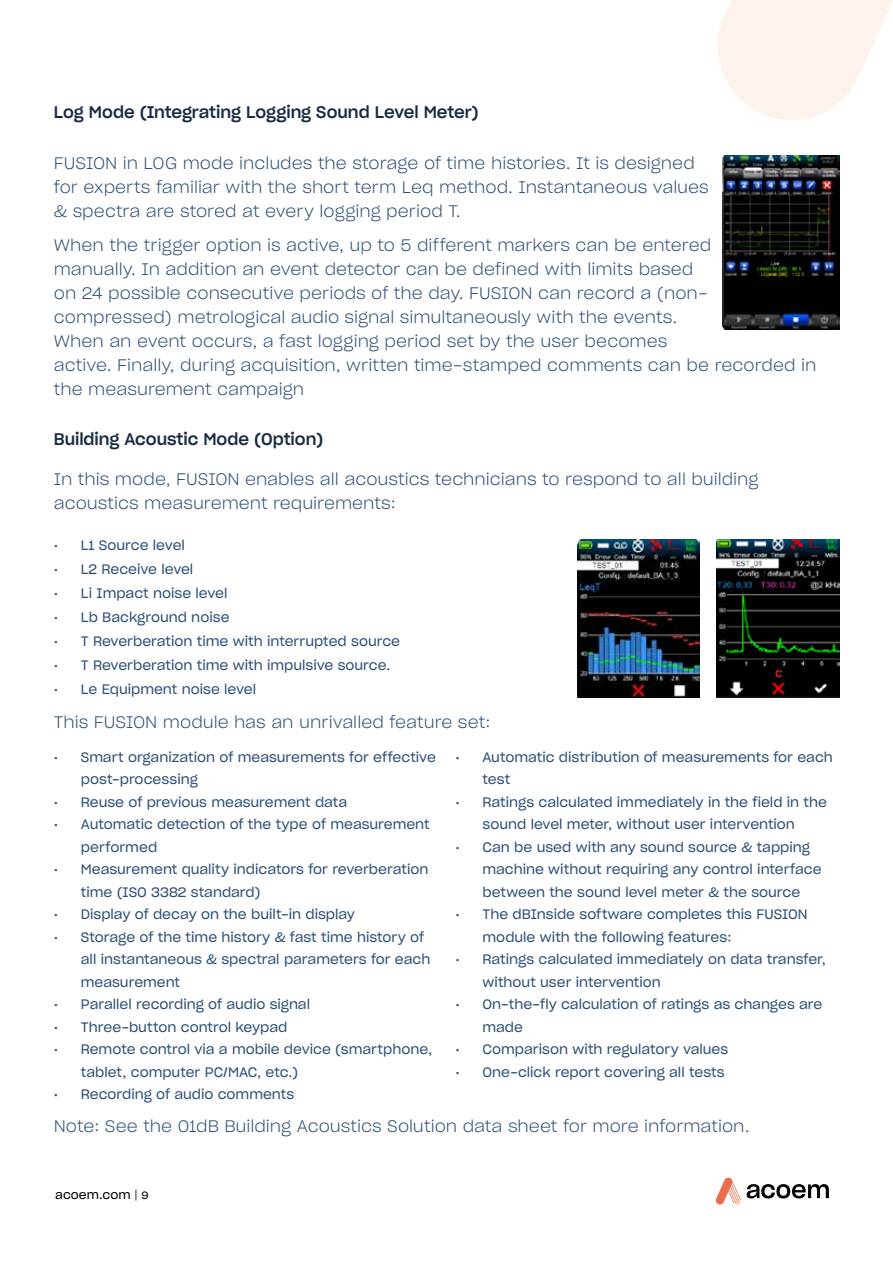
<style>
.page{position:relative;width:893px;height:1263px;background:#fff}
.page>*{position:absolute;margin:0;border:0;box-sizing:border-box;transform-origin:0 0}
.t1{font:16.5px/24px "Sharp Grotesk Light 20";color:#2d5078}
.t2{font:16.5px "Sharp Grotesk Medium 20";color:#182b42}
.t3{font:13.5px/22.5px "Sharp Grotesk Book 20";color:#2d5078}
.t4{font:12px "Sharp Grotesk Book 20";color:#000}
.s1{font-family:"Sharp Grotesk Light 20"}
.s2{font-size:10.5px}
</style>
<div class="page">
<img style="left:722px;top:155px;width:117px;height:175px">
<img style="left:716px;top:540px;width:123px;height:157px">
<svg style="left:718px;top:0;width:175px;height:120px"></svg>
<svg style="left:715px;top:1177px;width:114px;height:27px"></svg>
<img style="left:577px;top:540px;width:123px;height:157px">
<p class="t2" style="left:54px;top:98px;width:426px">Log Mode (Integrating Logging Sound Level Meter)</p>
<p class="t1" style="left:54px;top:150px;width:657px">FUSION in LOG mode includes the storage of time histories. It is designed for experts familiar with the short term Leq method. Instantaneous values &amp; spectra are stored at every logging period T.</p>
<p class="t1" style="left:54px;top:232px;width:764px">When the trigger option is active, up to 5 different markers can be entered<br>manually. In addition an event detector can be defined with limits based<br>on 24 possible consecutive periods of the day. FUSION can record a (non&shy;compressed) metrological audio signal simultaneously with the events.<br>When an event occurs, a fast logging period set by the user becomes<br>active. Finally, during acquisition, written time-stamped comments can be recorded in the measurement campaign</p>
<p class="t2" style="left:54px;top:425px;width:271px">Building Acoustic Mode (Option)</p>
<p class="t1" style="left:54px;top:466px;width:706px">In this mode, FUSION enables all acoustics technicians to respond to all building acoustics measurement requirements:</p>
<p class="t3" style="left:54px;top:533px;width:133px">• L1 Source level</p>
<p class="t3" style="left:54px;top:557px;width:141px">• L2 Receive level</p>
<p class="t3" style="left:54px;top:581px;width:175px">• Li Impact noise level</p>
<p class="t3" style="left:54px;top:605px;width:177px">• Lb Background noise</p>
<p class="t3" style="left:54px;top:629px;width:348px">• T Reverberation time with interrupted source</p>
<p class="t3" style="left:54px;top:653px;width:338px">• T Reverberation time with impulsive source.</p>
<p class="t3" style="left:54px;top:677px;width:204px">• Le Equipment noise level</p>
<p class="t1" style="left:54px;top:709px;width:438px">This FUSION module has an unrivalled feature set:</p>
<p class="t3" style="left:81px;top:745px;width:357px;text-indent:-27px">• Smart organization of measurements for effective post-processing</p>
<p class="t3" style="left:54px;top:790px;width:295px">• Reuse of previous measurement data</p>
<p class="t3" style="left:81px;top:812px;width:350px;text-indent:-27px">• Automatic detection of the type of measurement performed</p>
<p class="t3" style="left:81px;top:857px;width:349px;text-indent:-27px">• Measurement quality indicators for reverberation time (ISO 3382 standard)</p>
<p class="t3" style="left:54px;top:902px;width:303px">• Display of decay on the built-in display</p>
<p class="t3" style="left:81px;top:925px;width:351px;text-indent:-27px">• Storage of the time history &amp; fast time history of all instantaneous &amp; spectral parameters for each measurement</p>
<p class="t3" style="left:54px;top:992px;width:258px">• Parallel recording of audio signal</p>
<p class="t3" style="left:54px;top:1015px;width:235px">• Three-button control keypad</p>
<p class="t3" style="left:81px;top:1037px;width:353px;text-indent:-27px">• Remote control via a mobile device (smartphone, tablet, computer PC/MAC, etc.)</p>
<p class="t3" style="left:54px;top:1082px;width:242px">• Recording of audio comments</p>
<p class="t3" style="left:482px;top:745px;width:352px;text-indent:-27px">• Automatic distribution of measurements for each test</p>
<p class="t3" style="left:455px;top:790px;width:373px;text-align:center">• Ratings calculated immediately in the field in the sound level meter, without user intervention</p>
<p class="t3" style="left:482px;top:835px;width:341px;text-indent:-27px">• Can be used with any sound source &amp; tapping machine without requiring any control interface between the sound level meter &amp; the source</p>
<p class="t3" style="left:482px;top:902px;width:327px;text-indent:-27px">• The dBInside software completes this FUSION module with the following features:</p>
<p class="t3" style="left:482px;top:947px;width:345px;text-indent:-27px">• Ratings calculated immediately on data transfer, without user intervention</p>
<p class="t3" style="left:482px;top:992px;width:341px;text-indent:-27px">• On-the-fly calculation of ratings as changes are made</p>
<p class="t3" style="left:455px;top:1037px;width:274px">• Comparison with regulatory values</p>
<p class="t3" style="left:455px;top:1060px;width:271px">• One-click report covering all tests</p>
<p class="t1" style="left:54px;top:1113px;width:697px">Note: See the 01dB Building Acoustics Solution data sheet for more information.</p>
<p class="t4" style="left:55px;top:1185px;width:95px">acoem.com <span class="s1">|</span> <span class="s2">9</span></p>
</div>
